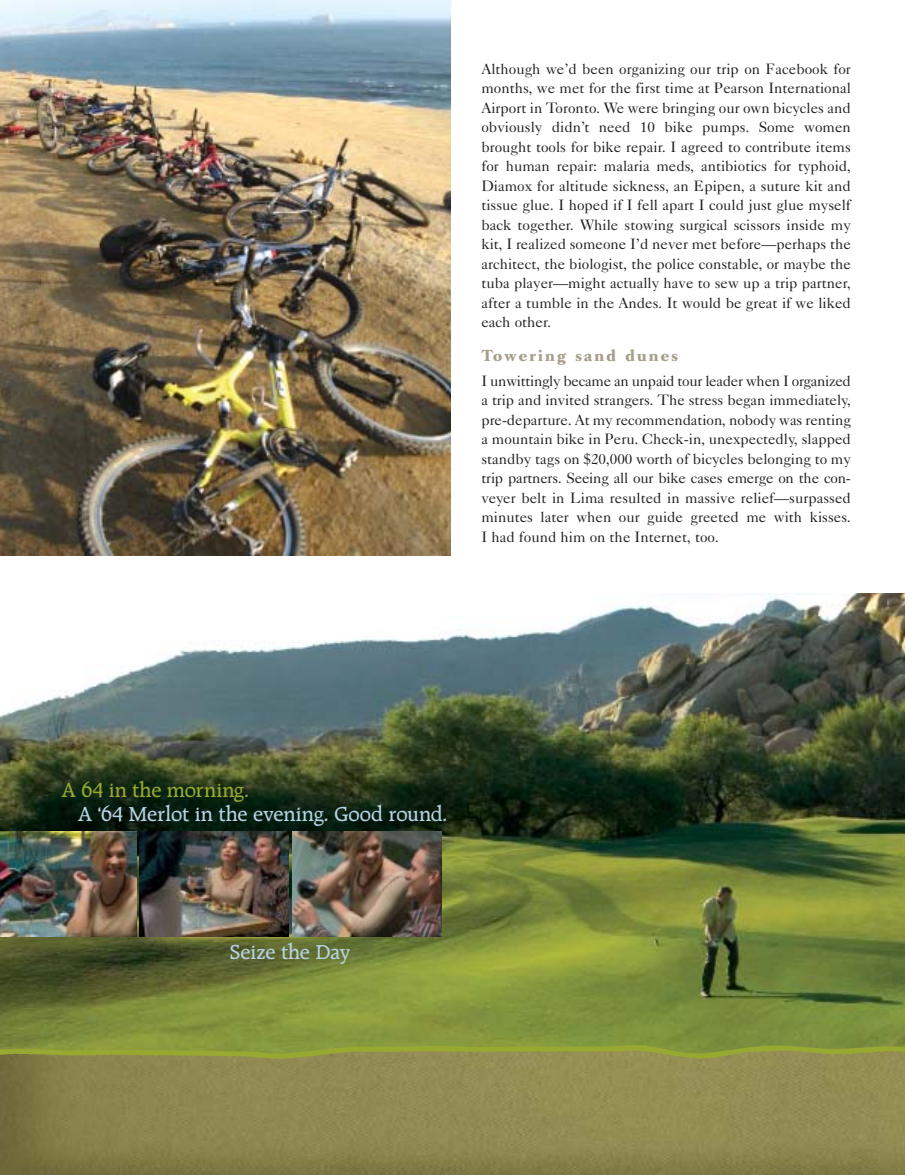
<style>
.page{position:relative;width:905px;height:1175px;background:#fff}
.page>*{position:absolute;margin:0;border:0;box-sizing:border-box;transform-origin:0 0}
.t1{font:500 21.75px "Raleigh";color:#b6d3e3}
.t2{font:500 21.75px "Raleigh";letter-spacing:.005em;color:#97a931}
.t3{font:700 15.75px "Caslon Book BE";letter-spacing:.135em;color:#a79e8c}
.t4{font:15px/19.5px "Caslon Five Forty";color:#231f1f;text-align:justify}
</style>
<div class="page">
<img style="left:0;top:0;width:904px;height:1174px">
<p class="t4" style="left:481px;top:60px;width:371px">Although we’d been organizing our trip on Facebook for months, we met for the first time at Pearson International Airport in Toronto. We were bringing our own bicycles and obviously didn’t need 10 bike pumps. Some women brought tools for bike repair. I agreed to contribute items for human repair: malaria meds, antibiotics for typhoid, Diamox for altitude sickness, an Epipen, a suture kit and tissue glue. I hoped if I fell apart I could just glue myself back together. While stowing surgical scissors inside my kit, I realized someone I’d never met before—perhaps the architect, the biologist, the police constable, or maybe the tuba player—might actually have to sew up a trip partner, after a tumble in the Andes. It would be great if we liked each other.</p>
<p class="t3" style="left:481px;top:349px;width:198px">Towering sand dunes</p>
<p class="t4" style="left:481px;top:372px;width:371px">I unwittingly became an unpaid tour leader when I organized a trip and invited strangers. The stress began immediately, pre-departure. At my recommendation, nobody was renting a mountain bike in Peru. Check-in, unexpectedly, slapped standby tags on $20,000 worth of bicycles belonging to my trip partners. Seeing all our bike cases emerge on the con&shy;veyer belt in Lima resulted in massive relief—surpassed minutes later when our guide greeted me with kisses.<br>I had found him on the Internet, too.</p>
<h1 class="t2" style="left:62px;top:780px;width:189px">A 64 in the morning.</h1>
<h1 class="t1" style="left:78px;top:804px;width:371px">A ‘64 Merlot in the evening. Good round.</h1>
<h1 class="t1" style="left:229px;top:943px;width:122px">Seize the Day</h1>
</div>
